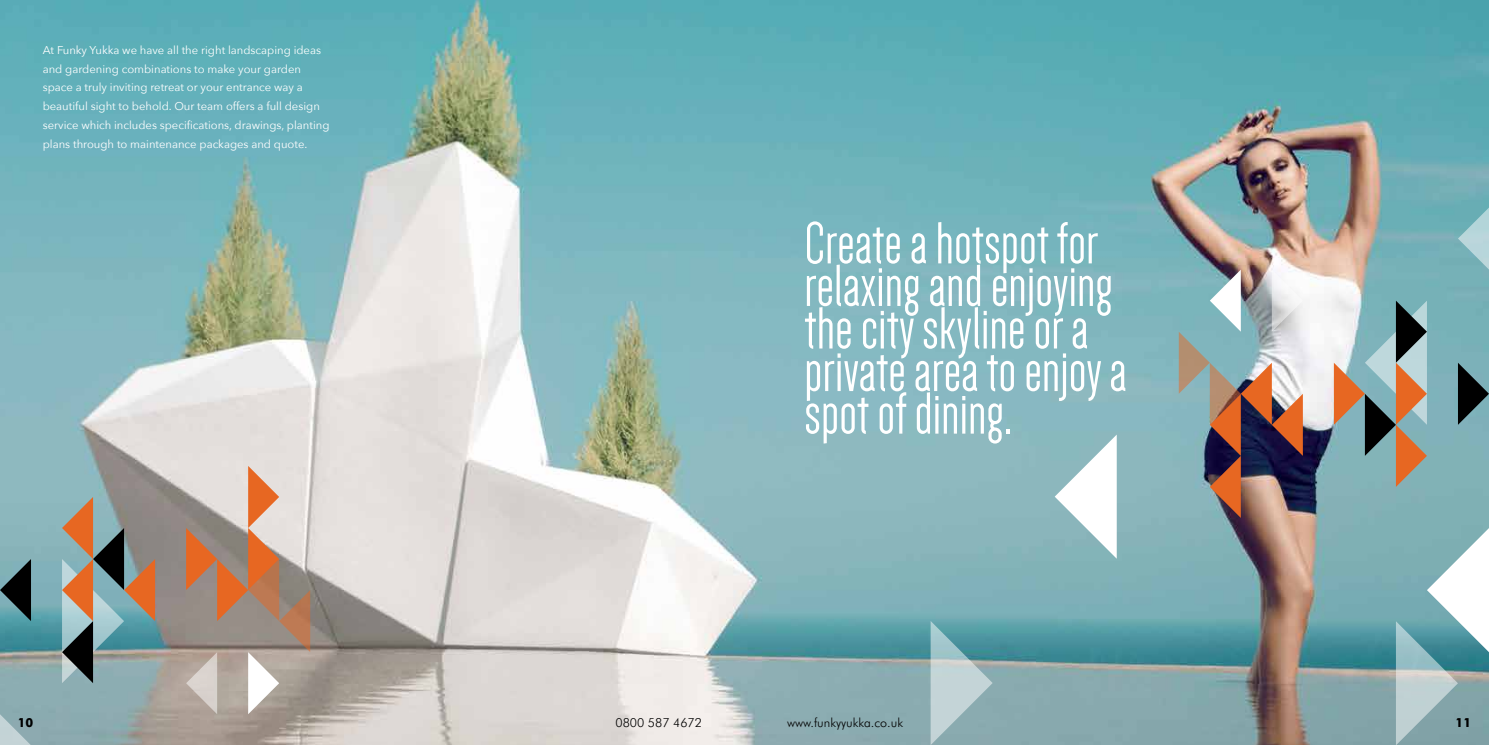
<style>
.page{position:relative;width:1489px;height:745px;background:#fff}
.page>*{position:absolute;margin:0;border:0;box-sizing:border-box;transform-origin:0 0}
.t1{font:61.25px "Dense";color:#fff}
.t2{font:300 12.5px "Futura BT";color:#000}
.t3{font:700 12.5px "Futura BT";color:#000}
.t4{font:11.25px/18.8px "Avenir Next";color:#fff}
</style>
<div class="page">
<img style="left:0;top:0;width:1488px;height:744px">
<svg style="left:930px;top:620px;width:62px;height:124px;background:#97b9be"></svg>
<svg style="left:1054px;top:434px;width:62px;height:124px"></svg>
<svg style="left:1395px;top:527px;width:93px;height:217px"></svg>
<svg style="left:1333px;top:84px;width:155px;height:402px;background:#82a6a7"></svg>
<svg style="left:0;top:496px;width:155px;height:248px;background:#849897"></svg>
<img style="left:1178px;top:269px;width:124px;height:248px">
<svg style="left:186px;top:465px;width:124px;height:248px;background:#bda393"></svg>
<p class="t4" style="left:43px;top:40px;width:288px">At Funky Yukka we have all the right landscaping ideas and gardening combinations to make your garden space a truly inviting retreat or your entrance way a beautiful sight to behold. Our team offers a full design service which includes specifications, drawings, planting plans through to maintenance packages and quote.</p>
<h1 class="t1" style="left:804px;top:213px;width:295px">Create a hotspot for</h1>
<h1 class="t1" style="left:804px;top:255px;width:310px">relaxing and enjoying</h1>
<h1 class="t1" style="left:804px;top:298px;width:286px">the city skyline or a</h1>
<h1 class="t1" style="left:804px;top:340px;width:324px">private area to enjoy a</h1>
<h1 class="t1" style="left:804px;top:383px;width:209px">spot of dining.</h1>
<p class="t3" style="left:18px;top:714px;width:17px">10</p>
<p class="t2" style="left:615px;top:714px;width:88px">0800 587 4672</p>
<p class="t2" style="left:787px;top:714px;width:118px">www.funkyyukka.co.uk</p>
<p class="t3" style="left:1455px;top:714px;width:17px">11</p>
</div>
